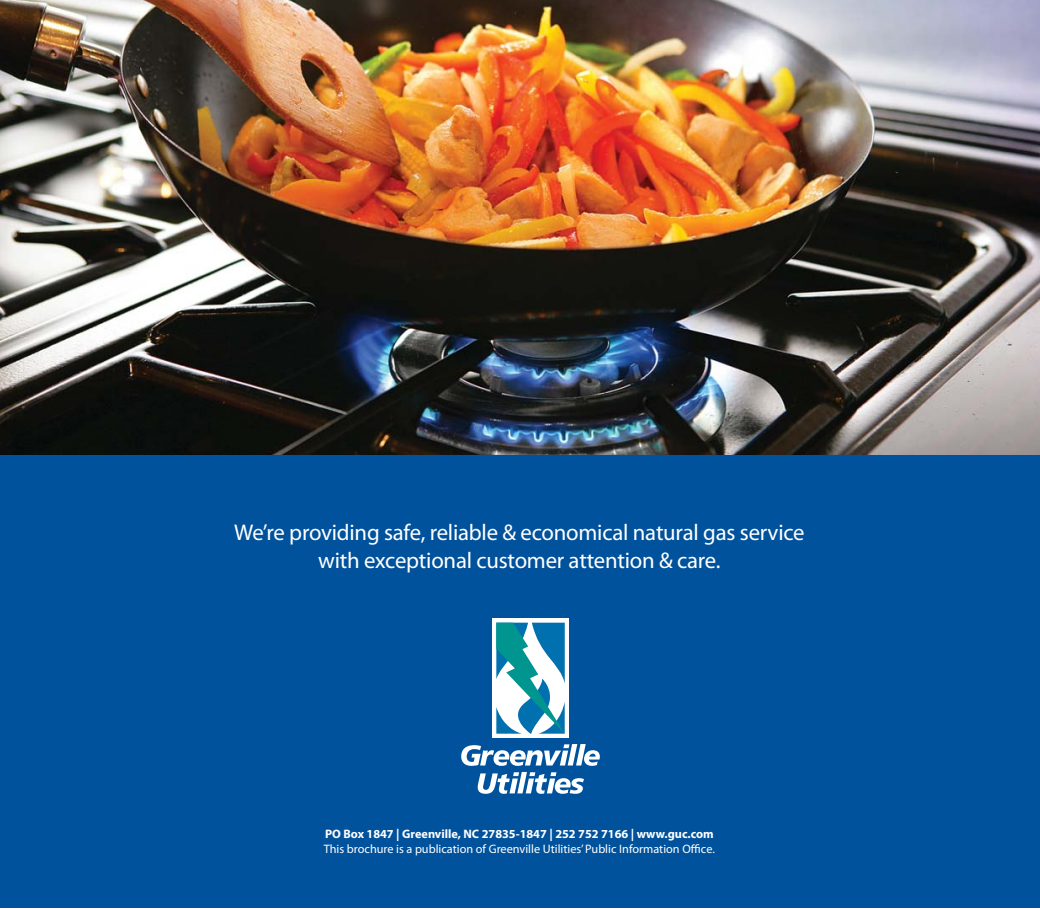
<style>
.page{position:relative;width:1040px;height:910px;background:#fff}
.page>*{position:absolute;margin:0;border:0;box-sizing:border-box;transform-origin:0 0}
.t1{font:22.75px/28px "Myriad Pro";letter-spacing:-.01em;color:#fff;text-align:center}
.t2{font:12.25px "Myriad Pro";color:#fff}
.t3{font:700 12.25px "Myriad Pro";color:#fff}
</style>
<div class="page">
<div style="left:0;top:454px;width:1040px;height:454px;background:#00529c"></div>
<div style="left:492px;top:619px;width:77px;height:118px;background:#fff"></div>
<svg style="left:461px;top:744px;width:139px;height:21px"></svg>
<svg style="left:477px;top:772px;width:107px;height:21px"></svg>
<svg style="left:496px;top:622px;width:68px;height:111px"></svg>
<img style="left:0;top:0;width:1040px;height:454px">
<p class="t1" style="left:234px;top:520px;width:572px">We’re providing safe, reliable &amp; economical natural gas service with exceptional customer attention &amp; care.</p>
<p class="t3" style="left:325px;top:826px;width:390px">PO Box 1847 | Greenville, NC 27835-1847 | 252 752 7166 | www.guc.com</p>
<p class="t2" style="left:324px;top:844px;width:392px">This brochure is a publication of Greenville Utilities’ Public Information Office.</p>
</div>
